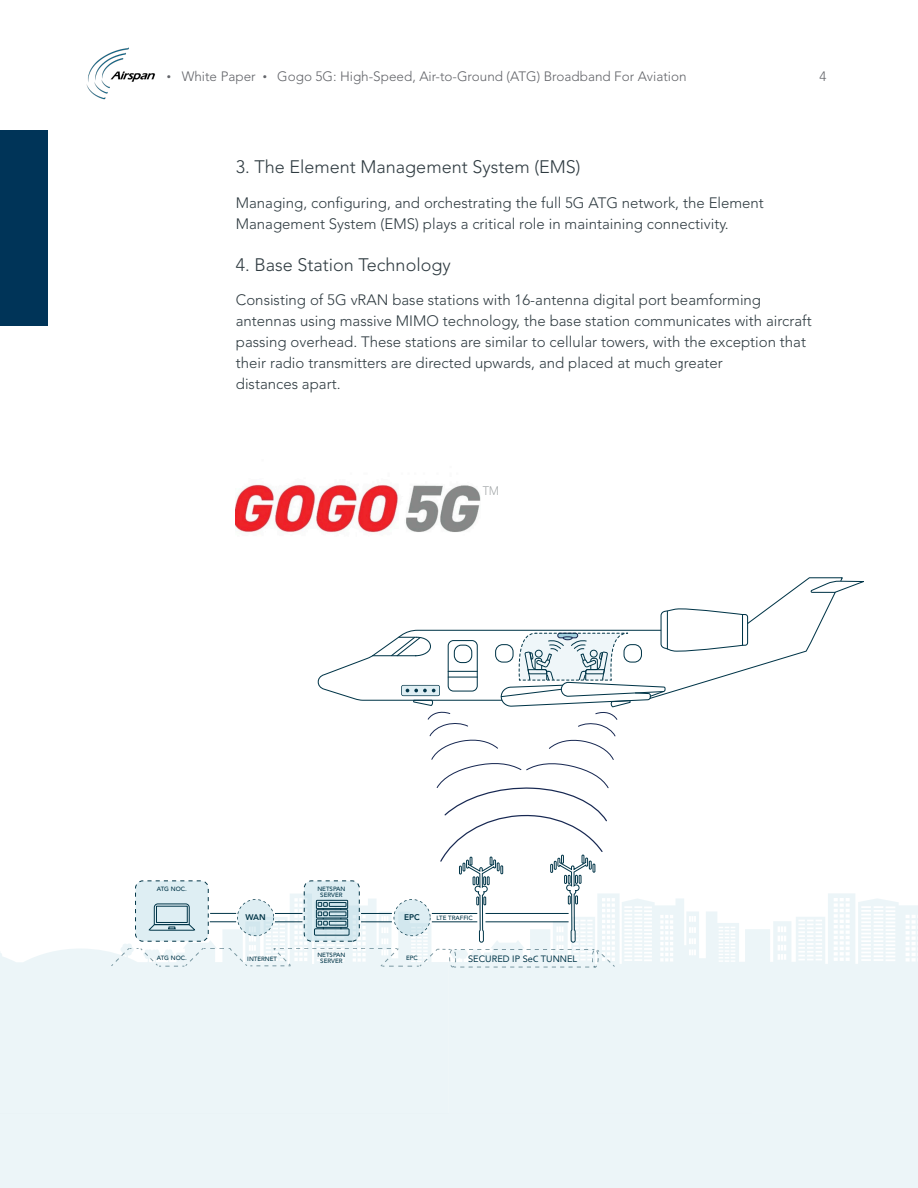
<style>
.page{position:relative;width:918px;height:1188px;background:#fff}
.page>*{position:absolute;margin:0;border:0;box-sizing:border-box;transform-origin:0 0}
._5b_TOCFigsub{font:300 18px "Avenir LT Std";color:#2f3b41}
._5b_TOCFigsub-2{font:300 15px/21px "Avenir LT Std";color:#2f3b41}
.t1{font:300 13.5px "Avenir LT Std";color:#63656a}
.t2{font:300 12px "Open Sans";color:#929799}
.t3{font:9.3px "Avenir";color:#003548}
.t4{font:800 8.25px "Avenir";color:#023648}
.t5{font:500 6.15px/6.1px "Avenir";color:#003548;text-align:center}
.s1{font-family:"Arial";font-weight:400;font-size:12px}
.s2{font-family:"Myriad Pro"}
</style>
<div class="page">
<img style="left:86px;top:47px;width:70px;height:53px">
<div style="left:0;top:130px;width:47px;height:196px;background:#003458"></div>
<svg style="left:0;top:936px;width:137px;height:177px;background:#edf5f8"></svg>
<svg style="left:111px;top:948px;width:20px;height:18px"></svg>
<div style="left:135px;top:881px;width:74px;height:60px;border:1px dashed #023648;border-radius:7px"></div>
<div style="left:0;top:1113px;width:918px;height:75px;background:#ecf5f8"></div>
<svg style="left:137px;top:577px;width:781px;height:536px"></svg>
<img style="left:236px;top:484px;width:245px;height:49px">
<p class="t1" style="left:167px;top:68px;width:521px"><span class="s1">•</span> White Paper <span class="s1">•</span> Gogo 5G: High-Speed, Air-to-Ground (ATG) Broadband For Aviation</p>
<p class="t1" style="left:820px;top:69px;width:9px">4</p>
<p class="_5b_TOCFigsub" style="left:236px;top:157px;width:346px">3. The Element Management System (EMS)</p>
<p class="_5b_TOCFigsub-2" style="left:236px;top:192px;width:530px">Managing, configuring, and orchestrating the full 5G ATG network, the Element<br>Management System (EMS) plays a critical role in maintaining connectivity.</p>
<p class="_5b_TOCFigsub" style="left:236px;top:254px;width:216px">4. Base Station Technology</p>
<p class="_5b_TOCFigsub-2" style="left:236px;top:290px;width:577px">Consisting of 5G vRAN base stations with 16-antenna digital port beamforming antennas using massive MIMO technology, the base station communicates with aircraft passing overhead. These stations are similar to cellular towers, with the exception that their radio transmitters are directed upwards, and placed at much greater<br>distances apart.</p>
<p class="t2" style="left:483px;top:483px;width:18px">TM</p>
<p class="t5" style="left:157px;top:886px;width:31px">ATG NOC.</p>
<p class="t5" style="left:157px;top:954px;width:31px">ATG NOC.</p>
<p class="t5" style="left:317px;top:885px;width:30px">NETSPAN<br>SERVER</p>
<p class="t4" style="left:245px;top:911px;width:22px">WAN</p>
<p class="t4" style="left:404px;top:911px;width:17px">EPC</p>
<p class="t5" style="left:437px;top:914px;width:38px">LTE TRAFFIC</p>
<p class="t5" style="left:317px;top:951px;width:30px">NETSPAN<br>SERVER</p>
<p class="t5" style="left:247px;top:955px;width:31px">INTERNET</p>
<p class="t3" style="left:468px;top:951px;width:111px">SECURED IP Se<span class="s2">С</span> TUNNEL</p>
<p class="t5" style="left:406px;top:954px;width:13px">EPC</p>
</div>
